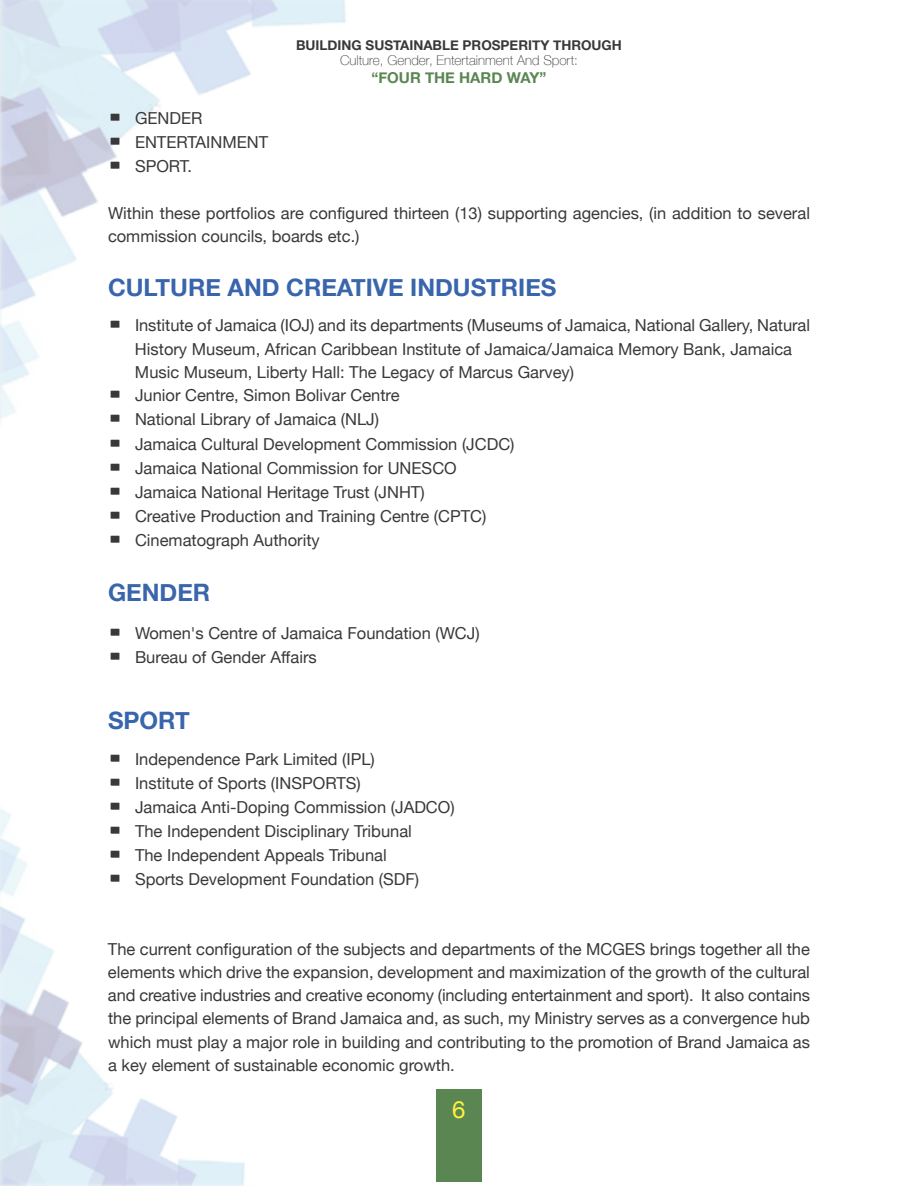
<style>
.page{position:relative;width:918px;height:1188px;background:#fff}
.page>*{position:absolute;margin:0;border:0;box-sizing:border-box;transform-origin:0 0}
.t1{font:700 24px "Helvetica Neue";color:#3965ac}
.t2{font:24px "Helvetica Neue";color:#fff23e}
.t3{font:16.5px/23.1px "Helvetica Neue";color:#39383a}
.t4{font:700 15px "Helvetica Neue";color:#5a8652}
.t5{font:100 13.5px "Helvetica Neue";color:#39383a}
.t6{font:700 13.5px "Helvetica Neue";color:#39383a}
.s1{font-family:"Blackoak Std";font-size:18px}
</style>
<div class="page">
<img style="left:0;top:0;width:346px;height:1185px">
<div style="left:436px;top:1089px;width:46px;height:93px;background:#5a8652"></div>
<p class="t6" style="left:296px;top:37px;width:327px">BUILDING SUSTAINABLE PROSPERITY THROUGH</p>
<p class="t5" style="left:340px;top:52px;width:239px">Culture, Gender, Entertainment And Sport:</p>
<p class="t4" style="left:371px;top:68px;width:177px">“FOUR THE HARD WAY”</p>
<p class="t3" style="left:108px;top:106px;width:96px"><span class="s1">•</span> GENDER</p>
<p class="t3" style="left:108px;top:130px;width:162px"><span class="s1">•</span> ENTERTAINMENT</p>
<p class="t3" style="left:108px;top:154px;width:86px"><span class="s1">•</span> SPORT.</p>
<p class="t3" style="left:108px;top:201px;width:704px">Within these portfolios are configured thirteen (13) supporting agencies, (in addition to several commission councils, boards etc.)</p>
<h1 class="t1" style="left:108px;top:273px;width:450px">CULTURE AND CREATIVE INDUSTRIES</h1>
<p class="t3" style="left:135px;top:313px;width:677px;line-height:23.5px;text-indent:-27px"><span class="s1">•</span> Institute of Jamaica (IOJ) and its departments (Museums of Jamaica, National Gallery, Natural<br>History Museum, African Caribbean Institute of Jamaica/Jamaica Memory Bank, Jamaica<br>Music Museum, Liberty Hall: The Legacy of Marcus Garvey)</p>
<p class="t3" style="left:108px;top:384px;width:293px"><span class="s1">•</span> Junior Centre, Simon Bolivar Centre</p>
<p class="t3" style="left:108px;top:408px;width:273px"><span class="s1">•</span> National Library of Jamaica (NLJ)</p>
<p class="t3" style="left:108px;top:432px;width:408px"><span class="s1">•</span> Jamaica Cultural Development Commission (JCDC)</p>
<p class="t3" style="left:108px;top:456px;width:350px"><span class="s1">•</span> Jamaica National Commission for UNESCO</p>
<p class="t3" style="left:108px;top:480px;width:318px"><span class="s1">•</span> Jamaica National Heritage Trust (JNHT)</p>
<p class="t3" style="left:108px;top:504px;width:380px"><span class="s1">•</span> Creative Production and Training Centre (CPTC)</p>
<p class="t3" style="left:108px;top:528px;width:213px"><span class="s1">•</span> Cinematograph Authority</p>
<h1 class="t1" style="left:108px;top:577px;width:104px">GENDER</h1>
<p class="t3" style="left:108px;top:622px;width:373px"><span class="s1">•</span> Women's Centre of Jamaica Foundation (WCJ)</p>
<p class="t3" style="left:108px;top:646px;width:210px"><span class="s1">•</span> Bureau of Gender Affairs</p>
<h1 class="t1" style="left:108px;top:706px;width:83px">SPORT</h1>
<p class="t3" style="left:108px;top:747px;width:268px"><span class="s1">•</span> Independence Park Limited (IPL)</p>
<p class="t3" style="left:108px;top:771px;width:254px"><span class="s1">•</span> Institute of Sports (INSPORTS)</p>
<p class="t3" style="left:108px;top:795px;width:348px"><span class="s1">•</span> Jamaica Anti-Doping Commission (JADCO)</p>
<p class="t3" style="left:108px;top:819px;width:305px"><span class="s1">•</span> The Independent Disciplinary Tribunal</p>
<p class="t3" style="left:108px;top:843px;width:280px"><span class="s1">•</span> The Independent Appeals Tribunal</p>
<p class="t3" style="left:108px;top:867px;width:313px"><span class="s1">•</span> Sports Development Foundation (SDF)</p>
<p class="t3" style="left:108px;top:937px;width:704px;text-align:justify">The current configuration of the subjects and departments of the MCGES brings together all the elements which drive the expansion, development and maximization of the growth of the cultural and creative industries and creative economy (including entertainment and sport). It also contains the principal elements of Brand Jamaica and, as such, my Ministry serves as a convergence hub which must play a major role in building and contributing to the promotion of Brand Jamaica as a key element of sustainable economic growth.</p>
<h1 class="t2" style="left:452px;top:1095px;width:15px">6</h1>
</div>
